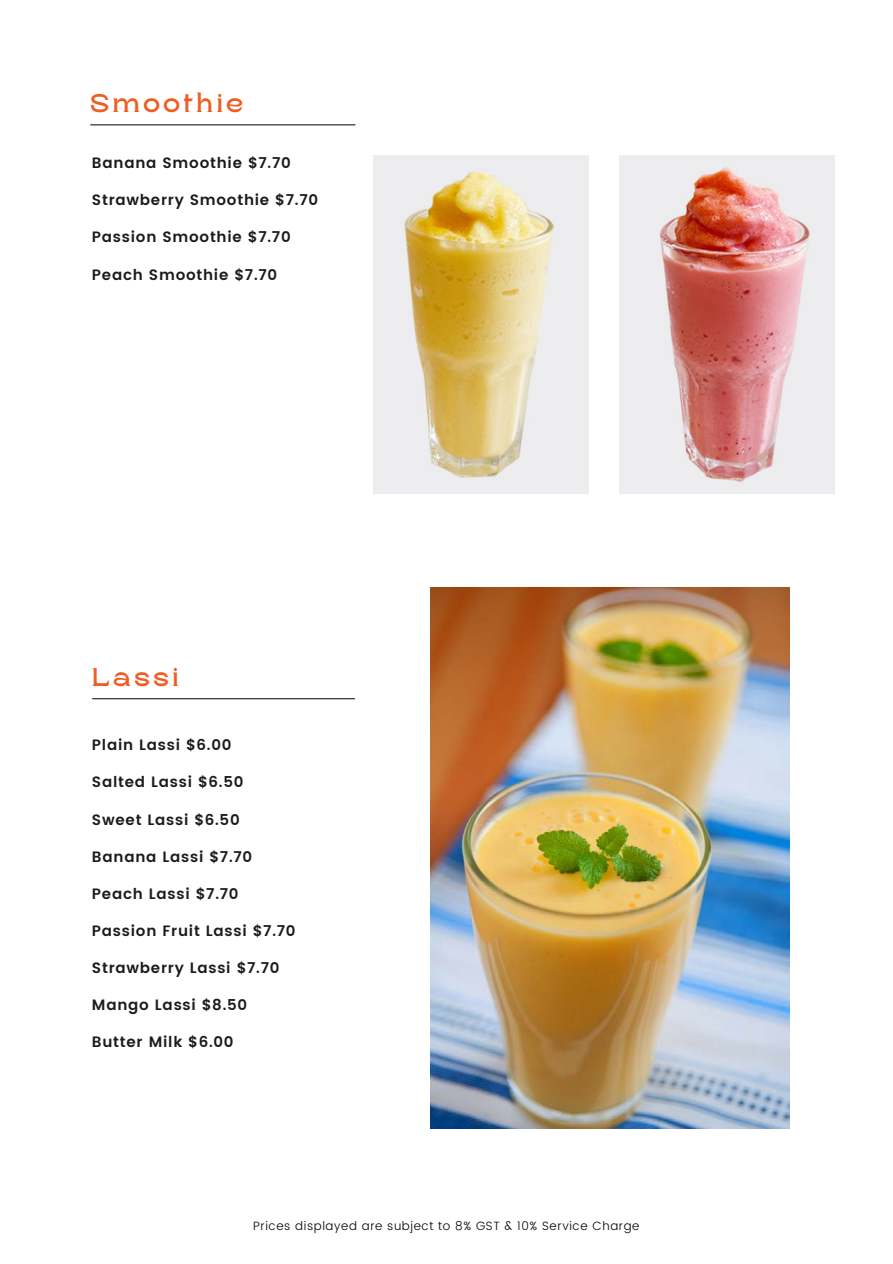
<style>
.page{position:relative;width:893px;height:1264px;background:#fff}
.page>*{position:absolute;margin:0;border:0;box-sizing:border-box;transform-origin:0 0}
.t1{font:700 25.5px "Rasputin";letter-spacing:.12em;color:#f05c22}
.t2{font:600 15px "Poppins";letter-spacing:.05em;color:#1b1b1b}
.t3{font:300 12px "Poppins";letter-spacing:.05em;color:#000}
</style>
<div class="page">
<hr style="left:91px;top:124px;width:264px;height:1px;background:#1b1b1b">
<hr style="left:92px;top:698px;width:262px;height:1px;background:#1b1b1b">
<img style="left:373px;top:155px;width:215px;height:339px">
<img style="left:619px;top:155px;width:215px;height:339px">
<img style="left:430px;top:587px;width:359px;height:541px">
<p class="t1" style="left:90px;top:89px;width:155px">Smoothie</p>
<p class="t2" style="left:92px;top:154px;width:200px">Banana Smoothie $7.70</p>
<p class="t2" style="left:92px;top:191px;width:228px">Strawberry Smoothie $7.70</p>
<p class="t2" style="left:92px;top:228px;width:200px">Passion Smoothie $7.70</p>
<p class="t2" style="left:92px;top:265px;width:187px">Peach Smoothie $7.70</p>
<p class="t1" style="left:92px;top:663px;width:88px">Lassi</p>
<p class="t2" style="left:92px;top:736px;width:141px">Plain Lassi $6.00</p>
<p class="t2" style="left:92px;top:773px;width:153px">Salted Lassi $6.50</p>
<p class="t2" style="left:92px;top:810px;width:149px">Sweet Lassi $6.50</p>
<p class="t2" style="left:92px;top:847px;width:162px">Banana Lassi $7.70</p>
<p class="t2" style="left:92px;top:884px;width:148px">Peach Lassi $7.70</p>
<p class="t2" style="left:92px;top:921px;width:205px">Passion Fruit Lassi $7.70</p>
<p class="t2" style="left:92px;top:959px;width:189px">Strawberry Lassi $7.70</p>
<p class="t2" style="left:92px;top:996px;width:157px">Mango Lassi $8.50</p>
<p class="t2" style="left:92px;top:1033px;width:143px">Butter Milk $6.00</p>
<p class="t3" style="left:253px;top:1219px;width:388px">Prices displayed are subject to 8% GST &amp; 10% Service Charge</p>
</div>
